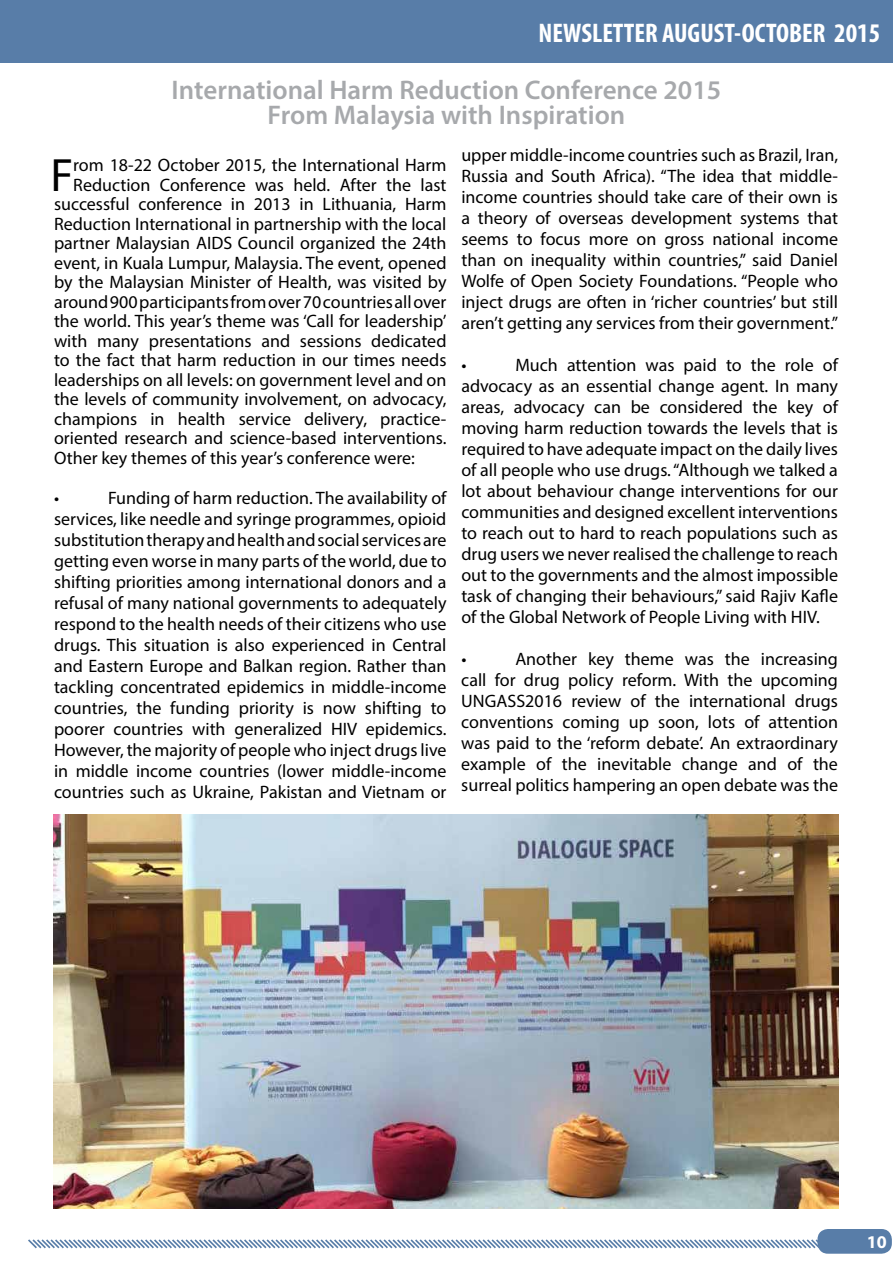
<style>
.page{position:relative;width:893px;height:1263px;background:#fff}
.page>*{position:absolute;margin:0;border:0;box-sizing:border-box;transform-origin:0 0}
.t1{font:46.95px "Myriad Pro";color:#000}
.t2{font:600 27px/25.2px "Myriad Pro";color:#a7a9ac;text-align:center}
.t3{font:700 condensed 27px "Myriad Pro";color:#fff}
.t4{font:18px/21px "Myriad Pro";color:#000}
.t5{font:700 18px "Myriad Pro";color:#fff}
</style>
<div class="page">
<div style="left:0;top:0;width:893px;height:63px;background:#587da8"></div>
<svg style="left:28px;top:1239px;width:790px;height:10px"></svg>
<div style="left:817px;top:1229px;width:75px;height:25px;background:#587da8;border-radius:11px"></div>
<img style="left:54px;top:814px;width:784px;height:395px">
<h2 class="t3" style="left:538px;top:16px;width:343px">NEWSLETTER AUGUST-OCTOBER 2015</h2>
<h2 class="t2" style="left:172px;top:77px;width:551px">International Harm Reduction Conference 2015<br>From Malaysia with Inspiration</h2>
<p class="t4" style="left:73px;top:154px;width:375px">rom 18-22 October 2015, the International Harm</p>
<p class="t4" style="left:461px;top:144px;width:378px">upper middle-income countries such as Brazil, Iran,</p>
<p class="t4" style="left:461px;top:186px;width:378px">income countries should take care of their own is</p>
<h1 class="t1" style="left:50px;top:146px;width:24px">F</h1>
<p class="t4" style="left:461px;top:165px;width:378px">Russia and South Africa “. ) The idea that middle-</p>
<p class="t4" style="left:461px;top:207px;width:378px;text-align:right">a theory of overseas development systems that income</p>
<p class="t4" style="left:160px;top:174px;width:87px">Conference</p>
<p class="t4" style="left:340px;top:174px;width:39px">After</p>
<p class="t4" style="left:73px;top:174px;width:79px">Reduction</p>
<p class="t4" style="left:293px;top:174px;width:38px">held.</p>
<p class="t4" style="left:386px;top:174px;width:26px">the</p>
<p class="t4" style="left:420px;top:174px;width:28px">last</p>
<p class="t4" style="left:255px;top:174px;width:30px">was</p>
<p class="t4" style="left:54px;top:193px;width:77px">successful</p>
<p class="t4" style="left:54px;top:213px;width:394px">Reduction International in partnership with the local</p>
<p class="t4" style="left:54px;top:232px;width:394px">partner Malaysian AIDS Council organized the 24th</p>
<p class="t4" style="left:54px;top:252px;width:394px">event in, Kuala Lumpur, Malaysia. The event, opened</p>
<p class="t4" style="left:54px;top:271px;width:394px">by the Malaysian Minister of Health, was visited by</p>
<p class="t4" style="left:54px;top:291px;width:394px">around900participantsfromover70countriesallover</p>
<p class="t4" style="left:54px;top:310px;width:394px">the world. This year s’ theme was ‘Call for leadership‘</p>
<p class="t4" style="left:371px;top:330px;width:77px">dedicated</p>
<p class="t4" style="left:138px;top:193px;width:85px">conference</p>
<p class="t4" style="left:322px;top:193px;width:75px">Lithuania,</p>
<p class="t4" style="left:231px;top:193px;width:16px">in</p>
<p class="t4" style="left:299px;top:193px;width:16px">in</p>
<p class="t4" style="left:405px;top:193px;width:43px">Harm</p>
<p class="t4" style="left:254px;top:193px;width:38px">2013</p>
<p class="t4" style="left:461px;top:228px;width:378px">seems to focus<br>than on inequality within countries” , said Daniel Wolfe of Open Society Foundations “. People who inject drugs are often in ‘richer countries’ but still aren t’ getting any services from their government“.</p>
<p class="t4" style="left:823px;top:354px;width:17px">of</p>
<p class="t4" style="left:589px;top:228px;width:187px">more on gross national</p>
<p class="t4" style="left:54px;top:331px;width:394px;line-height:19.5px">with<br>to the fact that harm reduction in our times needs leaderships on all levels: on government level and on the levels of community involvement, on advocacy,</p>
<p class="t4" style="left:54px;top:427px;width:394px">oriented research and science-based interventions.</p>
<p class="t4" style="left:261px;top:330px;width:30px">and</p>
<p class="t4" style="left:149px;top:330px;width:104px">presentations</p>
<p class="t4" style="left:300px;top:330px;width:63px">sessions</p>
<p class="t4" style="left:97px;top:330px;width:43px">many</p>
<p class="t4" style="left:515px;top:354px;width:44px">Much</p>
<p class="t4" style="left:684px;top:354px;width:35px">paid</p>
<p class="t4" style="left:751px;top:354px;width:26px">the</p>
<p class="t4" style="left:785px;top:354px;width:30px">role</p>
<p class="t4" style="left:567px;top:354px;width:71px">attention</p>
<p class="t4" style="left:726px;top:354px;width:17px">to</p>
<p class="t4" style="left:645px;top:354px;width:30px">was</p>
<p class="t4" style="left:461px;top:354px;width:7px">•</p>
<p class="t4" style="left:461px;top:375px;width:378px">advocacy as an essential change agent. In many</p>
<p class="t4" style="left:823px;top:396px;width:17px">of</p>
<p class="t4" style="left:514px;top:396px;width:72px">advocacy</p>
<p class="t4" style="left:631px;top:396px;width:21px">be</p>
<p class="t4" style="left:660px;top:396px;width:85px">considered</p>
<p class="t4" style="left:753px;top:396px;width:26px">the</p>
<p class="t4" style="left:787px;top:396px;width:27px">key</p>
<p class="t4" style="left:461px;top:396px;width:378px">areas,<br>moving harm reduction towards the levels that is required to have adequate impact on the daily lives of all people who use drugs “. Although we talked a lot about behaviour change interventions for our communities and designed excellent interventions to reach out to hard to reach populations such as drug users we never realised the challenge to reach out to the governments and the almost impossible task of changing their behaviours” , said Rajiv Kafle of the Global Network of People Living with HIV.</p>
<p class="t4" style="left:761px;top:648px;width:79px">increasing</p>
<p class="t4" style="left:594px;top:396px;width:28px">can</p>
<p class="t4" style="left:54px;top:399px;width:362px;line-height:39px">champions<br>Other key themes of this year s’ conference were:</p>
<p class="t4" style="left:108px;top:487px;width:340px">Funding of harm reduction. The availability of</p>
<p class="t4" style="left:178px;top:408px;width:49px">health</p>
<p class="t4" style="left:304px;top:408px;width:64px">delivery,</p>
<p class="t4" style="left:150px;top:408px;width:16px">in</p>
<p class="t4" style="left:239px;top:408px;width:54px">service</p>
<p class="t4" style="left:380px;top:408px;width:68px">practice-</p>
<p class="t4" style="left:54px;top:487px;width:7px">•</p>
<p class="t4" style="left:54px;top:508px;width:394px">services, like needle and syringe programmes, opioid</p>
<p class="t4" style="left:54px;top:529px;width:394px">substitutiontherapyandhealthandsocialservicesare</p>
<p class="t4" style="left:54px;top:550px;width:394px">getting even worse in many parts of the world, due to</p>
<p class="t4" style="left:54px;top:571px;width:394px">shifting priorities among international donors and a</p>
<p class="t4" style="left:54px;top:592px;width:394px">refusal of many national governments to adequately</p>
<p class="t4" style="left:54px;top:613px;width:394px">respond to the health needs of their citizens who use</p>
<p class="t4" style="left:54px;top:634px;width:394px">drugs. This situation is also experienced in Central</p>
<p class="t4" style="left:54px;top:655px;width:394px">and Eastern Europe and Balkan region. Rather than</p>
<p class="t4" style="left:54px;top:676px;width:394px">tackling concentrated epidemics in middle-income</p>
<p class="t4" style="left:431px;top:697px;width:17px">to</p>
<p class="t4" style="left:515px;top:648px;width:63px">Another</p>
<p class="t4" style="left:588px;top:648px;width:27px">key</p>
<p class="t4" style="left:625px;top:648px;width:50px">theme</p>
<p class="t4" style="left:725px;top:648px;width:26px">the</p>
<p class="t4" style="left:685px;top:648px;width:30px">was</p>
<p class="t4" style="left:461px;top:648px;width:7px">•</p>
<p class="t4" style="left:495px;top:669px;width:22px">for</p>
<p class="t4" style="left:622px;top:669px;width:99px">reform. With</p>
<p class="t4" style="left:461px;top:669px;width:27px">call</p>
<p class="t4" style="left:524px;top:669px;width:38px">drug</p>
<p class="t4" style="left:568px;top:669px;width:47px">policy</p>
<p class="t4" style="left:727px;top:669px;width:26px">the</p>
<p class="t4" style="left:761px;top:669px;width:79px">upcoming</p>
<p class="t4" style="left:630px;top:690px;width:17px">of</p>
<p class="t4" style="left:655px;top:690px;width:26px">the</p>
<p class="t4" style="left:689px;top:690px;width:98px">international</p>
<p class="t4" style="left:795px;top:690px;width:45px">drugs</p>
<p class="t4" style="left:461px;top:690px;width:102px">UNGASS2016</p>
<p class="t4" style="left:571px;top:690px;width:51px">review</p>
<p class="t4" style="left:170px;top:697px;width:61px">funding</p>
<p class="t4" style="left:365px;top:697px;width:59px">shifting</p>
<p class="t4" style="left:136px;top:697px;width:26px">the</p>
<p class="t4" style="left:54px;top:697px;width:75px">countries,</p>
<p class="t4" style="left:239px;top:697px;width:57px">priority</p>
<p class="t4" style="left:303px;top:697px;width:13px">is</p>
<p class="t4" style="left:323px;top:697px;width:34px">now</p>
<p class="t4" style="left:744px;top:711px;width:17px">of</p>
<p class="t4" style="left:708px;top:711px;width:29px">lots</p>
<p class="t4" style="left:461px;top:711px;width:94px">conventions</p>
<p class="t4" style="left:461px;top:732px;width:378px">was paid to the ‘reform debate.’ An extraordinary</p>
<p class="t4" style="left:813px;top:753px;width:26px">the</p>
<p class="t4" style="left:563px;top:711px;width:59px">coming</p>
<p class="t4" style="left:769px;top:711px;width:71px">attention</p>
<p class="t4" style="left:629px;top:711px;width:22px">up</p>
<p class="t4" style="left:658px;top:711px;width:42px">soon,</p>
<p class="t4" style="left:192px;top:718px;width:35px">with</p>
<p class="t4" style="left:234px;top:718px;width:89px">generalized</p>
<p class="t4" style="left:366px;top:718px;width:82px">epidemics.</p>
<p class="t4" style="left:113px;top:718px;width:71px">countries</p>
<p class="t4" style="left:331px;top:718px;width:28px">HIV</p>
<p class="t4" style="left:54px;top:718px;width:394px">poorer<br>However, the majority of people who inject drugs live in middle income countries (lower middle-income countries such as Ukraine, Pakistan and Vietnam or</p>
<p class="t4" style="left:536px;top:753px;width:17px">of</p>
<p class="t4" style="left:787px;top:753px;width:17px">of</p>
<p class="t4" style="left:461px;top:753px;width:378px">example<br>surreal politics hampering an open debate was the</p>
<p class="t4" style="left:562px;top:753px;width:26px">the</p>
<p class="t4" style="left:597px;top:753px;width:76px">inevitable</p>
<p class="t4" style="left:682px;top:753px;width:57px">change</p>
<p class="t4" style="left:748px;top:753px;width:30px">and</p>
<p class="t5" style="left:867px;top:1230px;width:21px">1 07</p>
</div>
